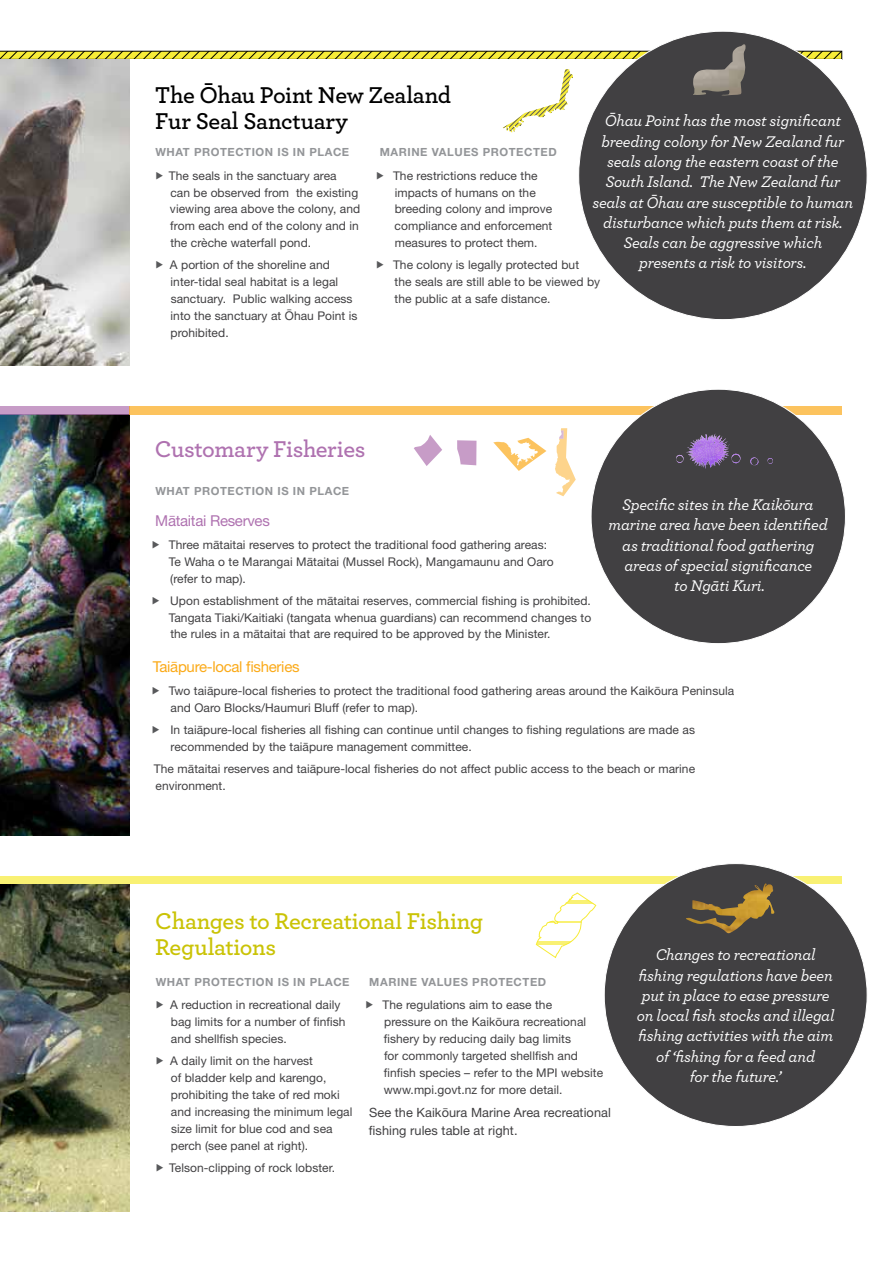
<style>
.page{position:relative;width:893px;height:1263px;background:#fff}
.page>*{position:absolute;margin:0;border:0;box-sizing:border-box;transform-origin:0 0}
.t1{font:600 24px/25.5px "Archer";letter-spacing:-.015em;color:#cac306}
.t2{font:600 24px/25.5px "Archer";letter-spacing:-.015em;color:#000}
.t3{font:600 24px "Archer";letter-spacing:-.015em;color:#af72b0}
.t4{font:italic 500 16.2px/20.2px "Archer";letter-spacing:-.015em;color:#fff;text-align:center}
.t5{font:15px "Helvetica Neue LT Std";letter-spacing:-.02em;color:#fbaa19}
.t6{font:15px "Helvetica Neue LT Std";letter-spacing:-.02em;color:#af72b0}
.t7{font:12.75px/18px "Helvetica Neue LT Std";letter-spacing:.005em;color:#414042}
.t8{font:12px/16.8px "Helvetica Neue LT Std";letter-spacing:.005em;color:#414042}
.t9{font:700 11.25px "Helvetica Neue LT Std";letter-spacing:.05em;color:#939598}
</style>
<div class="page">
<svg style="left:0;top:51px;width:842px;height:9px"></svg>
<div style="left:0;top:876px;width:842px;height:8px;background:#f9f173"></div>
<img style="left:0;top:884px;width:130px;height:328px">
<img style="left:0;top:415px;width:130px;height:421px">
<div style="left:0;top:406px;width:130px;height:9px;background:#c79cc7"></div>
<img style="left:0;top:60px;width:130px;height:306px">
<div style="left:130px;top:406px;width:712px;height:9px;background:#fcc35e"></div>
<svg style="left:457px;top:440px;width:19px;height:25px"></svg>
<div style="left:604px;top:863px;width:263px;height:263px;background:#414042;border-radius:50%"></div>
<div style="left:579px;top:31px;width:288px;height:289px;background:#414042;border-radius:50%"></div>
<div style="left:591px;top:389px;width:254px;height:255px;background:#414042;border-radius:50%"></div>
<img style="left:686px;top:883px;width:89px;height:51px">
<svg style="left:676px;top:434px;width:97px;height:34px"></svg>
<img style="left:693px;top:434px;width:21px;height:10px">
<img style="left:693px;top:44px;width:53px;height:51px">
<svg style="left:503px;top:69px;width:70px;height:63px"></svg>
<svg style="left:536px;top:892px;width:60px;height:66px"></svg>
<svg style="left:414px;top:435px;width:28px;height:31px"></svg>
<svg style="left:555px;top:428px;width:21px;height:68px"></svg>
<svg style="left:493px;top:438px;width:53px;height:33px"></svg>
<h1 class="t2" style="left:155px;top:81px;width:297px">The Ōhau Point New Zealand<br>Fur Seal Sanctuary</h1>
<p class="t4" style="left:592px;top:110px;width:262px">Ōhau Point has the most significant breeding colony for New Zealand fur seals along the eastern coast of the South Island. The New Zealand fur seals at Ōhau are susceptible to human disturbance which puts them at risk.<br>Seals can be aggressive which<br>presents a risk to visitors.</p>
<p class="t9" style="left:380px;top:145px;width:178px">MARINE VALUES PROTECTED</p>
<p class="t8" style="left:393px;top:167px;width:161px">The restrictions reduce the impacts of humans on the breeding colony and improve compliance and enforcement measures to protect them.</p>
<p class="t8" style="left:393px;top:257px;width:209px">The colony is legally protected but<br>the seals are still able to be viewed by the public at a safe distance.</p>
<p class="t9" style="left:155px;top:145px;width:195px">WHAT PROTECTION IS IN PLACE</p>
<p class="t8" style="left:169px;top:167px;width:193px">The seals in the sanctuary area<br>can be observed from the existing viewing area above the colony, and from each end of the colony and in the crèche waterfall pond.</p>
<p class="t8" style="left:170px;top:257px;width:189px">A portion of the shoreline and inter-tidal seal habitat is a legal sanctuary. Public walking access into the sanctuary at Ōhau Point is prohibited.</p>
<h1 class="t3" style="left:155px;top:431px;width:212px">Customary Fisheries</h1>
<p class="t9" style="left:155px;top:484px;width:195px">WHAT PROTECTION IS IN PLACE</p>
<h2 class="t4" style="left:608px;top:494px;width:221px">Specific sites in the Kaikōura marine area have been identified as traditional food gathering areas of special significance<br>to Ngāti Kuri.</h2>
<p class="t6" style="left:155px;top:511px;width:116px">Mātaitai Reserves</p>
<p class="t8" style="left:169px;top:536px;width:386px">Three mātaitai reserves to protect the traditional food gathering areas:<br>Te Waha o te Marangai Mātaitai (Mussel Rock), Mangamaunu and Oaro (refer to map).</p>
<p class="t8" style="left:169px;top:592px;width:424px;text-align:justify">Upon establishment of the mātaitai reserves, commercial fishing is prohibited.<br>Tangata Tiaki/Kaitiaki (tangata whenua guardians) can recommend changes to the rules in a mātaitai that are required to be approved by the Minister.</p>
<p class="t5" style="left:153px;top:657px;width:148px">Taiāpure-local fisheries</p>
<p class="t8" style="left:169px;top:682px;width:567px">Two taiāpure-local fisheries to protect the traditional food gathering areas around the Kaikōura Peninsula and Oaro Blocks/Haumuri Bluff (refer to map).</p>
<p class="t8" style="left:170px;top:721px;width:526px">In taiāpure-local fisheries all fishing can continue until changes to fishing regulations are made as recommended by the taiāpure management committee.</p>
<p class="t8" style="left:154px;top:760px;width:543px">The mātaitai reserves and taiāpure-local fisheries do not affect public access to the beach or marine environment.</p>
<h1 class="t1" style="left:155px;top:907px;width:330px">Changes to Recreational Fishing<br>Regulations</h1>
<p class="t9" style="left:156px;top:975px;width:195px">WHAT PROTECTION IS IN PLACE</p>
<p class="t8" style="left:170px;top:996px;width:177px">A reduction in recreational daily bag limits for a number of finfish and shellfish species.</p>
<p class="t8" style="left:170px;top:1052px;width:184px">A daily limit on the harvest<br>of bladder kelp and karengo, prohibiting the take of red moki and increasing the minimum legal size limit for blue cod and sea perch (see panel at right).</p>
<p class="t8" style="left:169px;top:1159px;width:167px">Telson-clipping of rock lobster.</p>
<p class="t9" style="left:369px;top:975px;width:178px">MARINE VALUES PROTECTED</p>
<p class="t8" style="left:382px;top:996px;width:222px">The regulations aim to ease the<br>pressure on the Kaikōura recreational fishery by reducing daily bag limits<br>for commonly targeted shellfish and finfish species – refer to the MPI website www.mpi.govt.nz for more detail.</p>
<p class="t7" style="left:369px;top:1103px;width:243px">See the Kaikōura Marine Area recreational fishing rules table at right.</p>
<h2 class="t4" style="left:637px;top:944px;width:199px">Changes to recreational fishing regulations have been put in place to ease pressure on local fish stocks and illegal fishing activities with the aim of ‘fishing for a feed and<br>for the future.’</h2>
</div>
